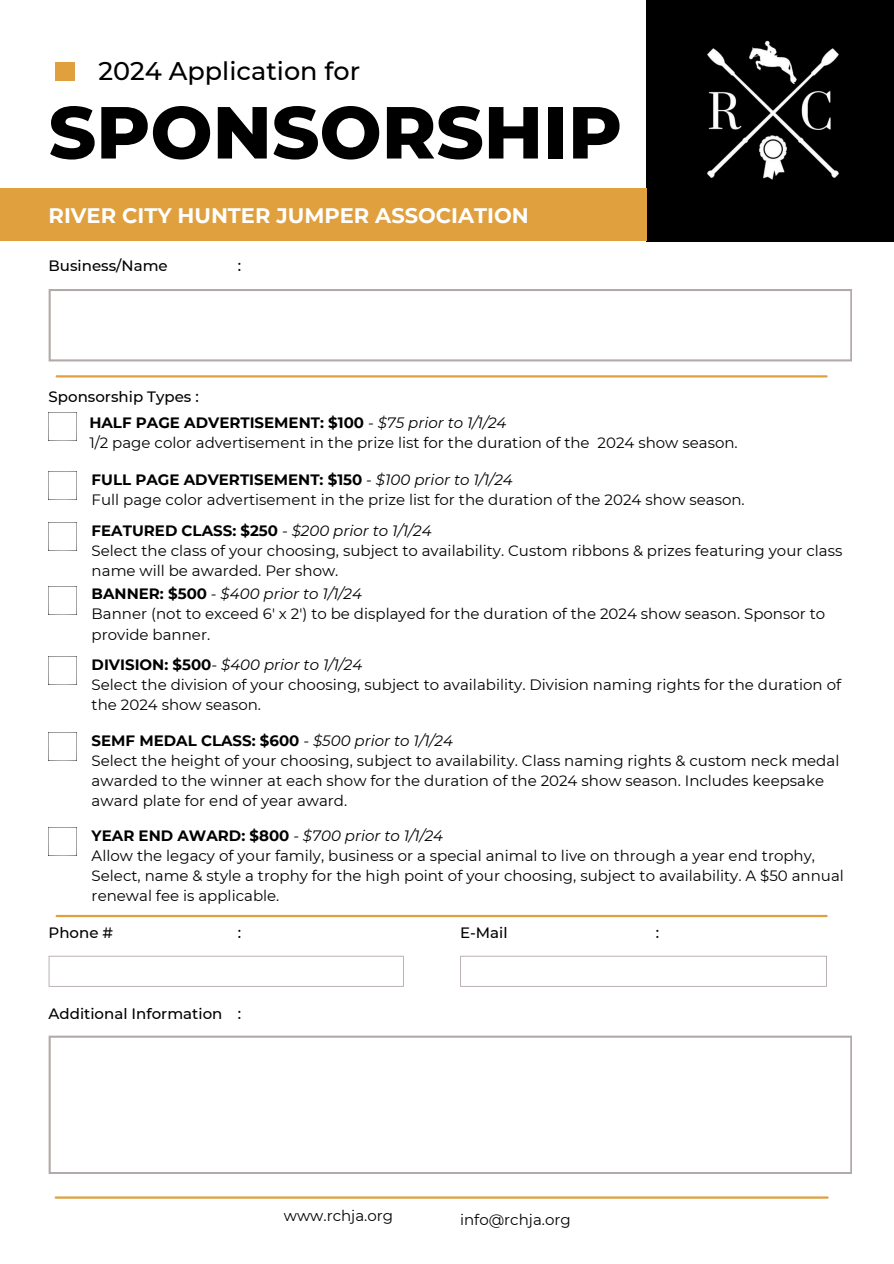
<style>
.page{position:relative;width:894px;height:1264px;background:#fff}
.page>*{position:absolute;margin:0;border:0;box-sizing:border-box;transform-origin:0 0}
.t1{font:800 73.5px "Montserrat";color:#000}
.t2{font:500 25.5px "Montserrat";color:#000}
.t3{font:700 21px "Montserrat";color:#fff}
.t4{font:15px/20.2px "Montserrat";color:#000}
.t5{font:700 15px "Montserrat";color:#000}
.t6{font:italic 15px "Montserrat";color:#000}
.t7{font:500 15px "Montserrat";color:#000}
.s1{font-weight:400;font-style:italic}
.s2{font-weight:700;font-style:normal}
</style>
<div class="page">
<div style="left:646px;top:0;width:247px;height:241px;background:#000"></div>
<div style="left:0;top:188px;width:646px;height:53px;background:#e0a03d"></div>
<div style="left:56px;top:62px;width:19px;height:19px;background:#e0a03d"></div>
<hr style="left:57px;top:914px;width:769px;height:3px;background:#e0a03d">
<hr style="left:56px;top:1196px;width:771px;height:2px;background:#e0a03d">
<img style="left:646px;top:40px;width:193px;height:185px">
<svg style="left:49px;top:955px;width:355px;height:31px"></svg>
<svg style="left:460px;top:955px;width:366px;height:31px"></svg>
<svg style="left:49px;top:289px;width:803px;height:72px"></svg>
<img style="left:49px;top:586px;width:28px;height:28px">
<img style="left:49px;top:732px;width:28px;height:28px">
<img style="left:49px;top:471px;width:28px;height:29px">
<img style="left:49px;top:413px;width:28px;height:28px">
<img style="left:49px;top:523px;width:28px;height:28px">
<img style="left:49px;top:656px;width:28px;height:28px">
<img style="left:49px;top:827px;width:28px;height:28px">
<hr style="left:57px;top:375px;width:769px;height:2px;background:#e0a03d">
<svg style="left:49px;top:1035px;width:803px;height:139px"></svg>
<p class="t2" style="left:99px;top:55px;width:263px">2024 Application for</p>
<p class="t1" style="left:49px;top:87px;width:575px">SPONSORSHIP</p>
<p class="t3" style="left:49px;top:203px;width:481px">RIVER CITY HUNTER JUMPER ASSOCIATION</p>
<p class="t7" style="left:49px;top:257px;width:121px">Business/Name</p>
<p class="t7" style="left:238px;top:257px;width:5px">:</p>
<p class="t7" style="left:49px;top:387px;width:152px">Sponsorship Types :</p>
<p class="t5" style="left:89px;top:413px;width:418px">HALF PAGE ADVERTISEMENT: $100 <span class="s1">- $75 prior to 1/1/24</span></p>
<p class="t4" style="left:89px;top:433px;width:649px">1/2 page color advertisement in the prize list for the duration of the 2024 show season.</p>
<p class="t5" style="left:92px;top:470px;width:422px">FULL PAGE ADVERTISEMENT: $150 <span class="s1">- $100 prior to 1/1/24</span></p>
<p class="t4" style="left:92px;top:489px;width:654px">Full page color advertisement in the prize list for the duration of the 2024 show season.</p>
<p class="t5" style="left:92px;top:521px;width:341px">FEATURED CLASS: $250 <span class="s1">- $200 prior to 1/1/24</span></p>
<p class="t4" style="left:92px;top:540px;width:752px">Select the class of your choosing, subject to availability. Custom ribbons &amp; prizes featuring your class name will be awarded. Per show.</p>
<p class="t6" style="left:92px;top:584px;width:272px"><span class="s2">BANNER: $500</span> - $400 prior to 1/1/24</p>
<p class="t4" style="left:92px;top:604px;width:735px">Banner (not to exceed 6' x 2') to be displayed for the duration of the 2024 show season. Sponsor to provide banner.</p>
<p class="t6" style="left:92px;top:655px;width:272px"><span class="s2">DIVISION: $500</span>- $400 prior to 1/1/24</p>
<p class="t4" style="left:92px;top:674px;width:750px">Select the division of your choosing, subject to availability. Division naming rights for the duration of the 2024 show season.</p>
<p class="t5" style="left:92px;top:731px;width:362px">SEMF MEDAL CLASS: $600 <span class="s1">- $500 prior to 1/1/24</span></p>
<p class="t4" style="left:92px;top:750px;width:749px">Select the height of your choosing, subject to availability. Class naming rights &amp; custom neck medal awarded to the winner at each show for the duration of the 2024 show season. Includes keepsake award plate for end of year award.</p>
<p class="t6" style="left:92px;top:826px;width:353px"><span class="s2">YEAR END AWARD: $800</span> - $700 prior to 1/1/24</p>
<p class="t4" style="left:92px;top:845px;width:753px">Allow the legacy of your family, business or a special animal to live on through a year end trophy,<br>Select, name &amp; style a trophy for the high point of your choosing, subject to availability. A $50 annual renewal fee is applicable.</p>
<p class="t7" style="left:49px;top:923px;width:66px">Phone #</p>
<p class="t7" style="left:238px;top:923px;width:5px">:</p>
<p class="t7" style="left:460px;top:923px;width:49px">E-Mail</p>
<p class="t7" style="left:655px;top:923px;width:5px">:</p>
<p class="t7" style="left:49px;top:1004px;width:175px">Additional Information</p>
<p class="t7" style="left:238px;top:1004px;width:5px">:</p>
<p class="t4" style="left:284px;top:1205px;width:111px">www.rchja.org</p>
<p class="t4" style="left:460px;top:1209px;width:112px">info@rchja.org</p>
</div>
